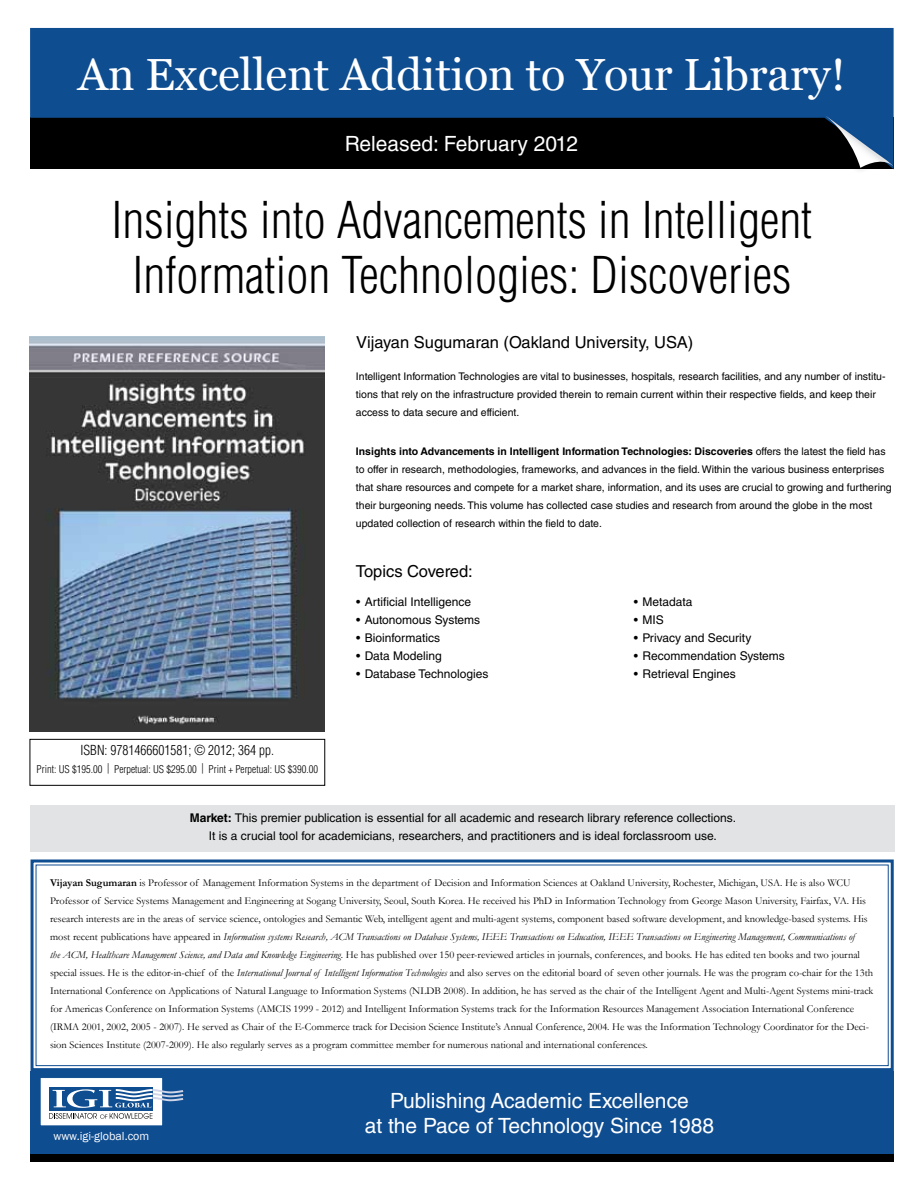
<style>
.page{position:relative;width:918px;height:1188px;background:#fff}
.page>*{position:absolute;margin:0;border:0;box-sizing:border-box;transform-origin:0 0}
.t1{font:300 condensed 49.5px/55.5px "Helvetica LT Std";color:#000;text-align:center}
.t2{font:45px "Vani";color:#fff}
.t3{font:21px/25.2px "Helvetica LT Std";color:#fff;text-align:center}
.t4{font:16.5px "Helvetica LT Std";color:#000}
.t5{font:300 condensed 13.5px "Helvetica LT Std";color:#000}
.t6{font:12px/18px "Helvetica LT Std";color:#000;text-align:center}
.t7{font:12px "Franklin Gothic";color:#fff}
.t8{font:10.5px/18px "Garamond";color:#000}
.t9{font:10.5px/18px "Helvetica LT Std";color:#000}
.t10{font:300 condensed 10.5px "Helvetica LT Std";color:#000}
.s1{font-weight:700}
.s2{font-style:italic}
</style>
<div class="page">
<div style="left:30px;top:1071px;width:864px;height:83px;background:#0f4d91"></div>
<div style="left:40px;top:1078px;width:123px;height:48px;background:#fff"></div>
<div style="left:40px;top:1077px;width:123px;height:49px;border:1px solid #0e4d90"></div>
<div style="left:49px;top:1087px;width:103px;height:23px;background:#0e4d90"></div>
<svg style="left:49px;top:1089px;width:134px;height:30px"></svg>
<svg style="left:30px;top:28px;width:864px;height:141px;background:#09325f"></svg>
<div style="left:816px;top:111px;width:78px;height:63px;background:#000;opacity:.2"></div>
<svg style="left:824px;top:115px;width:69px;height:53px;background:#2f4d6d"></svg>
<svg style="left:30px;top:859px;width:864px;height:212px"></svg>
<div style="left:36px;top:864px;width:853px;height:202px;border:1px solid #0f4d91"></div>
<img style="left:29px;top:336px;width:296px;height:396px">
<div style="left:30px;top:739px;width:295px;height:47px;border:1px solid #000"></div>
<div style="left:30px;top:1154px;width:864px;height:8px;background:#000"></div>
<div style="left:31px;top:805px;width:864px;height:46px;background:#e2e3e4"></div>
<h2 class="t2" style="left:78px;top:48px;width:769px">An Excellent Addition to Your Library!</h2>
<h3 class="t3" style="left:345px;top:131px;width:235px">Released: February 2012</h3>
<h1 class="t1" style="left:111px;top:192px;width:702px">Insights into Advancements in Intelligent<br>Information Technologies: Discoveries</h1>
<p class="t5" style="left:81px;top:742px;width:195px">ISBN: 9781466601581; © 2012; 364 pp.</p>
<p class="t10" style="left:37px;top:763px;width:283px">Print: US $195.00 | Perpetual: US $295.00 | Print + Perpetual: US $390.00</p>
<h3 class="t4" style="left:356px;top:333px;width:339px">Vijayan Sugumaran (Oakland University, USA)</h3>
<p class="t9" style="left:356px;top:368px;width:531px">Intelligent Information Technologies are vital to businesses, hospitals, research facilities, and any number of institu&shy;tions that rely on the infrastructure provided therein to remain current within their respective fields, and keep their access to data secure and efficient.</p>
<p class="t9" style="left:356px;top:443px;width:537px"><span class="s1">Insights into Advancements in Intelligent Information Technologies: Discoveries</span> offers the latest the field has to offer in research, methodologies, frameworks, and advances in the field. Within the various business enterprises that share resources and compete for a market share, information, and its uses are crucial to growing and furthering their burgeoning needs. This volume has collected case studies and research from around the globe in the most updated collection of research within the field to date.</p>
<h3 class="t4" style="left:356px;top:562px;width:118px">Topics Covered:</h3>
<p class="t6" style="left:356px;top:593px;width:116px">• Artificial Intelligence</p>
<p class="t6" style="left:356px;top:611px;width:125px">• Autonomous Systems</p>
<p class="t6" style="left:356px;top:629px;width:85px">• Bioinformatics</p>
<p class="t6" style="left:356px;top:647px;width:87px">• Data Modeling</p>
<p class="t6" style="left:356px;top:665px;width:134px">• Database Technologies</p>
<p class="t6" style="left:634px;top:593px;width:60px">• Metadata</p>
<p class="t6" style="left:634px;top:611px;width:31px">• MIS</p>
<p class="t6" style="left:634px;top:629px;width:119px">• Privacy and Security</p>
<p class="t6" style="left:634px;top:647px;width:152px">• Recommendation Systems</p>
<p class="t6" style="left:634px;top:665px;width:103px">• Retrieval Engines</p>
<p class="t6" style="left:190px;top:809px;width:548px"><span class="s1">Market:</span> This premier publication is essential for all academic and research library reference collections.<br>It is a crucial tool for academicians, researchers, and practitioners and is ideal forclassroom use.</p>
<p class="t8" style="left:50px;top:873px;width:825px"><span class="s1">Vijayan Sugumaran</span> is Professor of Management Information Systems in the department of Decision and Information Sciences at Oakland University, Rochester, Michigan, USA. He is also WCU Professor of Service Systems Management and Engineering at Sogang University, Seoul, South Korea. He received his PhD in Information Technology from George Mason University, Fairfax, VA. His research interests are in the areas of service science, ontologies and Semantic Web, intelligent agent and multi-agent systems, component based software development, and knowledge-based systems. His most recent publications have appeared in <span class="s2">Information systems Research, ACM Transactions on Database Systems, IEEE Transactions on Education, IEEE Transactions on Engineering Management, Communications of<br>the ACM, Healthcare Management Science, and Data and Knowledge Engineering</span>. He has published over 150 peer-reviewed articles in journals, conferences, and books. He has edited ten books and two journal special issues. He is the editor-in-chief of the <span class="s2">International Journal of Intelligent Information Technologies</span> and also serves on the editorial board of seven other journals. He was the program co-chair for the 13th International Conference on Applications of Natural Language to Information Systems (NLDB 2008). In addition, he has served as the chair of the Intelligent Agent and Multi-Agent Systems mini-track for Americas Conference on Information Systems (AMCIS 1999 - 2012) and Intelligent Information Systems track for the Information Resources Management Association International Conference (IRMA 2001, 2002, 2005 - 2007). He served as Chair of the E-Commerce track for Decision Science Institute’s Annual Conference, 2004. He was the Information Technology Coordinator for the Deci&shy;sion Sciences Institute (2007-2009). He also regularly serves as a program committee member for numerous national and international conferences.</p>
<p class="t7" style="left:53px;top:1128px;width:97px">www.igi-global.com</p>
<h3 class="t3" style="left:365px;top:1088px;width:351px">Publishing Academic Excellence<br>at the Pace of Technology Since 1988</h3>
</div>
